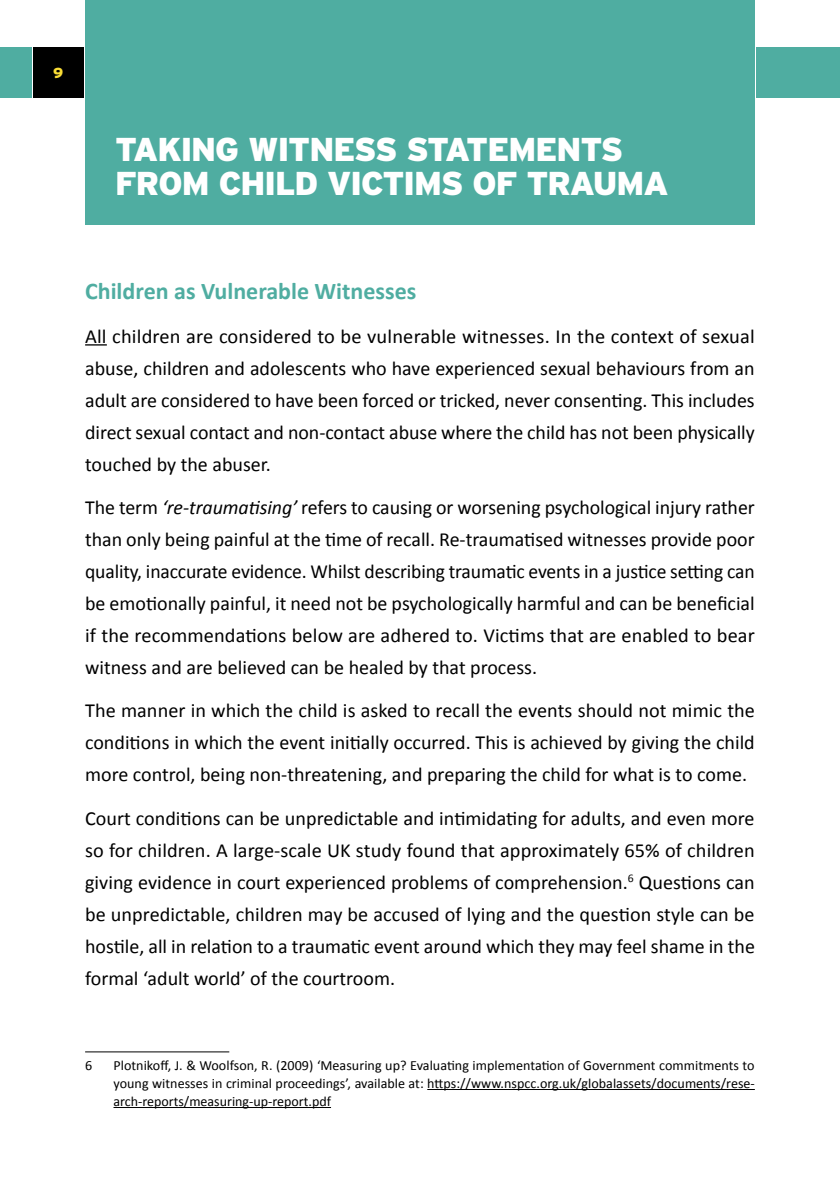
<style>
.page{position:relative;width:840px;height:1191px;background:#fff}
.page>*{position:absolute;margin:0;border:0;box-sizing:border-box;transform-origin:0 0}
.t1{font:900 33px/33px "Interstate";letter-spacing:-.03em;color:#fff}
.t2{font:700 24px "Calibri";color:#4fada1}
.t3{font:20px/32px "Calibri";color:#000;text-align:justify}
.t4{font:900 14.6px "Interstate";color:#fadd36}
.t5{font:14px/18px "Calibri";color:#000;text-align:justify}
.s1{font-style:italic}
</style>
<div class="page">
<div style="left:755px;top:47px;width:84px;height:51px;background:#4fada1"></div>
<div style="left:0;top:47px;width:31px;height:51px;background:#4fada1"></div>
<div style="left:33px;top:47px;width:51px;height:51px;background:#000"></div>
<div style="left:85px;top:0;width:669px;height:224px;background:#4fada1"></div>
<svg style="left:85px;top:344px;width:22px;height:1px"></svg>
<hr style="left:85px;top:1051px;width:144px;height:1px;background:#000">
<hr style="left:427px;top:1089px;width:327px;height:1px;background:#000">
<hr style="left:113px;top:1107px;width:218px;height:1px;background:#000">
<p class="t4" style="left:53px;top:65px;width:12px">9</p>
<h1 class="t1" style="left:115px;top:133px;width:555px">TAKING WITNESS STATEMENTS<br>FROM CHILD VICTIMS OF TRAUMA</h1>
<p class="t2" style="left:85px;top:276px;width:332px">Children as Vulnerable Witnesses</p>
<p class="t3" style="left:85px;top:320px;width:670px">All children are considered to be vulnerable witnesses. In the context of sexual abuse, children and adolescents who have experienced sexual behaviours from an adult are considered to have been forced or tricked, never consenting. This includes direct sexual contact and non-contact abuse where the child has not been physically touched by the abuser.</p>
<p class="t3" style="left:85px;top:491px;width:671px">The term <span class="s1">‘re-traumatising’</span> refers to causing or worsening psychological injury rather than only being painful at the time of recall. Re-traumatised witnesses provide poor quality, inaccurate evidence. Whilst describing traumatic events in a justice setting can be emotionally painful, it need not be psychologically harmful and can be beneficial if the recommendations below are adhered to. Victims that are enabled to bear witness and are believed can be healed by that process.</p>
<p class="t3" style="left:85px;top:695px;width:671px">The manner in which the child is asked to recall the events should not mimic the conditions in which the event initially occurred. This is achieved by giving the child more control, being non-threatening, and preparing the child for what is to come.</p>
<p class="t3" style="left:85px;top:802px;width:671px">Court conditions can be unpredictable and intimidating for adults, and even more so for children. A large-scale UK study found that approximately 65% of children giving evidence in court experienced problems of comprehension.<sup>6</sup> Questions can be unpredictable, children may be accused of lying and the question style can be hostile, all in relation to a traumatic event around which they may feel shame in the formal ‘adult world’ of the courtroom.</p>
<p class="t5" style="left:85px;top:1056px;width:9px">6</p>
<p class="t5" style="left:113px;top:1056px;width:642px">Plotnikoff, J. &amp; Woolfson, R. (2009) ‘Measuring up? Evaluating implementation of Government commitments to young witnesses in criminal proceedings’, available at: https://www.nspcc.org.uk/globalassets/documents/rese&shy;arch-reports/measuring-up-report.pdf</p>
</div>
